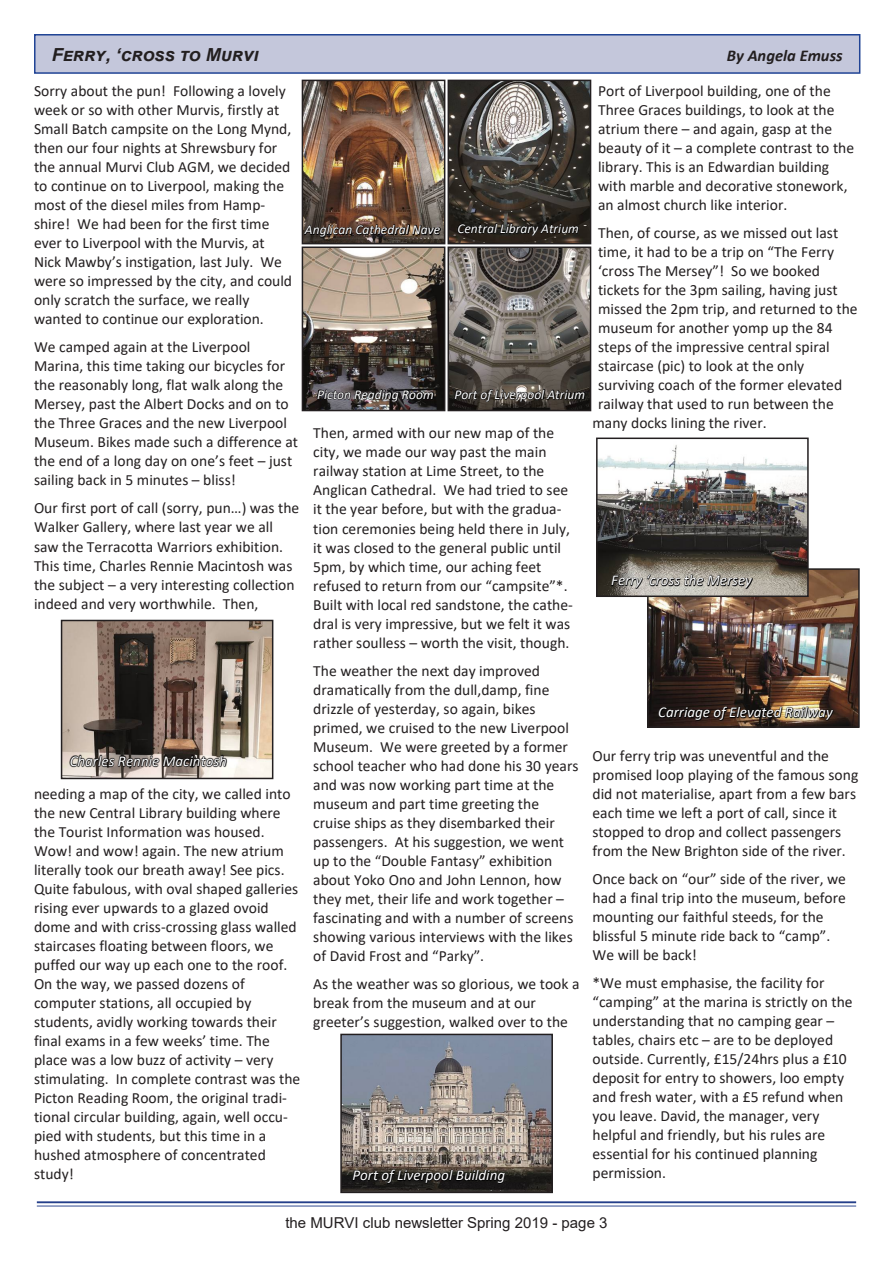
<style>
.page{position:relative;width:893px;height:1263px;background:#fff}
.page>*{position:absolute;margin:0;border:0;box-sizing:border-box;transform-origin:0 0}
.t1{font:italic 700 18px "Arial";color:#231f20}
.t2{font:italic 700 16.5px "Calibri";color:#231f20}
.t3{font:15.6px/19px "Calibri";color:#231f20}
.t4{font:italic 15px "Calibri";color:#fff}
.t5{font:15px "Arial";color:#231f20}
.t6{font:italic 13.5px "Calibri";color:#fff}
</style>
<div class="page">
<div style="left:35px;top:35px;width:825px;height:38px;background:#c4c7db"></div>
<div style="left:34px;top:34px;width:826px;height:40px;border:2px solid #204395"></div>
<img style="left:451px;top:83px;width:137px;height:158px">
<div style="left:448px;top:80px;width:143px;height:164px;border:2px solid #231f20"></div>
<img style="left:305px;top:83px;width:137px;height:158px">
<div style="left:302px;top:80px;width:143px;height:164px;border:2px solid #231f20"></div>
<img style="left:451px;top:249px;width:137px;height:159px">
<div style="left:448px;top:246px;width:143px;height:165px;border:2px solid #231f20"></div>
<img style="left:305px;top:249px;width:137px;height:159px">
<div style="left:302px;top:246px;width:143px;height:165px;border:2px solid #231f20"></div>
<img style="left:302px;top:220px;width:144px;height:20px">
<img style="left:448px;top:218px;width:141px;height:22px">
<img style="left:307px;top:384px;width:136px;height:22px">
<img style="left:451px;top:384px;width:141px;height:22px">
<img style="left:343px;top:1037px;width:207px;height:153px">
<div style="left:340px;top:1034px;width:213px;height:159px;border:2px solid #231f20"></div>
<img style="left:351px;top:1164px;width:166px;height:22px">
<img style="left:64px;top:623px;width:206px;height:153px">
<div style="left:61px;top:620px;width:212px;height:159px;border:2px solid #231f20"></div>
<img style="left:69px;top:750px;width:186px;height:21px">
<img style="left:650px;top:571px;width:207px;height:154px">
<div style="left:647px;top:568px;width:213px;height:160px;border:2px solid #231f20"></div>
<img style="left:657px;top:701px;width:189px;height:21px">
<img style="left:599px;top:445px;width:207px;height:149px">
<div style="left:596px;top:438px;width:213px;height:159px;border:2px solid #231f20"></div>
<img style="left:610px;top:569px;width:153px;height:22px">
<hr style="left:37px;top:1205px;width:819px;height:1px;background:#243f8a">
<hr style="left:37px;top:1201px;width:819px;height:2px;background:#243f8a">
<p class="t1" style="left:52px;top:48px;width:209px">F˨˨˥˩˥˧˩˥˧˩˦˨, ‘˨˧˨˩˥˧˩˥˩˥˨˩˥˨ ˩˥˩˩˥ M˩˦˩˥˧˩˦˥˨˩</p>
<p class="t2" style="left:727px;top:48px;width:117px">By Angela Emuss</p>
<p class="t3" style="left:34px;top:83px;width:260px">Sorry about the pun! Following a lovely week or so with other Murvis, firstly at Small Batch campsite on the Long Mynd, then our four nights at Shrewsbury for the annual Murvi Club AGM, we decided to continue on to Liverpool, making the most of the diesel miles from Hamp&shy;shire! We had been for the first time ever to Liverpool with the Murvis, at Nick Mawby’s instigation, last July. We were so impressed by the city, and could only scratch the surface, we really wanted to continue our exploration.</p>
<p class="t3" style="left:34px;top:339px;width:266px">We camped again at the Liverpool Marina, this time taking our bicycles for the reasonably long, flat walk along the Mersey, past the Albert Docks and on to the Three Graces and the new Liverpool Museum. Bikes made such a difference at the end of a long day on one’s feet – just sailing back in 5 minutes – bliss!</p>
<p class="t3" style="left:34px;top:500px;width:267px">Our first port of call (sorry, pun…) was the Walker Gallery, where last year we all saw the Terracotta Warriors exhibition.<br>This time, Charles Rennie Macintosh was the subject – a very interesting collection indeed and very worthwhile. Then,</p>
<p class="t3" style="left:598px;top:83px;width:258px">Port of Liverpool building, one of the Three Graces buildings, to look at the atrium there – and again, gasp at the beauty of it – a complete contrast to the library. This is an Edwardian building with marble and decorative stonework, an almost church like interior.</p>
<p class="t3" style="left:598px;top:225px;width:242px">Then, of course, as we missed out last</p>
<p class="t3" style="left:598px;top:244px;width:237px">time, it had to be a trip on “The Ferry</p>
<p class="t3" style="left:598px;top:263px;width:224px">‘cross The Mersey”! So we booked</p>
<p class="t3" style="left:598px;top:282px;width:241px">tickets for the 3pm sailing, having just</p>
<p class="t3" style="left:598px;top:301px;width:261px">missed the 2pm trip, and returned to the</p>
<p class="t3" style="left:598px;top:320px;width:236px">museum for another yomp up the 84</p>
<p class="t3" style="left:598px;top:339px;width:233px">steps of the impressive central spiral</p>
<p class="t3" style="left:598px;top:358px;width:208px">staircase (pic) to look at the only</p>
<p class="t3" style="left:598px;top:377px;width:246px">surviving coach of the former elevated</p>
<p class="t3" style="left:598px;top:396px;width:237px">railway that used to run between the</p>
<p class="t3" style="left:592px;top:415px;width:176px">many docks lining the river.</p>
<p class="t6" style="left:305px;top:224px;width:137px">Anglican Cathedral Nave</p>
<p class="t6" style="left:457px;top:223px;width:123px">Central Library Atrium</p>
<p class="t6" style="left:317px;top:389px;width:118px">Picton Reading Room</p>
<p class="t6" style="left:454px;top:389px;width:132px">Port of Liverpool Atrium</p>
<p class="t3" style="left:313px;top:425px;width:261px">Then, armed with our new map of the city, we made our way past the main railway station at Lime Street, to the Anglican Cathedral. We had tried to see it the year before, but with the gradua&shy;tion ceremonies being held there in July, it was closed to the general public until 5pm, by which time, our aching feet refused to return from our “campsite”*.<br>Built with local red sandstone, the cathe&shy;dral is very impressive, but we felt it was rather soulless – worth the visit, though.</p>
<p class="t3" style="left:313px;top:662px;width:267px">The weather the next day improved dramatically from the dull,damp, fine drizzle of yesterday, so again, bikes primed, we cruised to the new Liverpool Museum. We were greeted by a former school teacher who had done his 30 years and was now working part time at the museum and part time greeting the cruise ships as they disembarked their passengers. At his suggestion, we went up to the “Double Fantasy” exhibition about Yoko Ono and John Lennon, how they met, their life and work together – fascinating and with a number of screens showing various interviews with the likes of David Frost and “Parky”.</p>
<p class="t3" style="left:313px;top:976px;width:268px">As the weather was so glorious, we took a break from the museum and at our greeter’s suggestion, walked over to the</p>
<p class="t4" style="left:611px;top:574px;width:142px">Ferry ‘cross the Mersey</p>
<p class="t4" style="left:658px;top:706px;width:176px">Carriage of Elevated Railway</p>
<p class="t3" style="left:592px;top:747px;width:267px">Our ferry trip was uneventful and the promised loop playing of the famous song did not materialise, apart from a few bars each time we left a port of call, since it stopped to drop and collect passengers from the New Brighton side of the river.</p>
<p class="t3" style="left:592px;top:870px;width:255px">Once back on “our” side of the river, we had a final trip into the museum, before mounting our faithful steeds, for the blissful 5 minute ride back to “camp”.<br>We will be back!</p>
<p class="t3" style="left:592px;top:974px;width:262px">*We must emphasise, the facility for “camping” at the marina is strictly on the understanding that no camping gear – tables, chairs etc – are to be deployed outside. Currently, £15/24hrs plus a £10 deposit for entry to showers, loo empty and fresh water, with a £5 refund when you leave. David, the manager, very helpful and friendly, but his rules are essential for his continued planning permission.</p>
<p class="t4" style="left:70px;top:755px;width:159px">Charles Rennie Macintosh</p>
<p class="t3" style="left:34px;top:785px;width:268px">needing a map of the city, we called into the new Central Library building where the Tourist Information was housed.<br>Wow! and wow! again. The new atrium literally took our breath away! See pics.<br>Quite fabulous, with oval shaped galleries rising ever upwards to a glazed ovoid dome and with criss-crossing glass walled staircases floating between floors, we puffed our way up each one to the roof.<br>On the way, we passed dozens of computer stations, all occupied by students, avidly working towards their final exams in a few weeks’ time. The place was a low buzz of activity – very stimulating. In complete contrast was the Picton Reading Room, the original tradi&shy;tional circular building, again, well occu&shy;pied with students, but this time in a hushed atmosphere of concentrated study!</p>
<p class="t4" style="left:352px;top:1169px;width:154px">Port of Liverpool Building</p>
<p class="t5" style="left:285px;top:1217px;width:324px">the MURVI club newsletter Spring 2019 - page 3</p>
</div>
